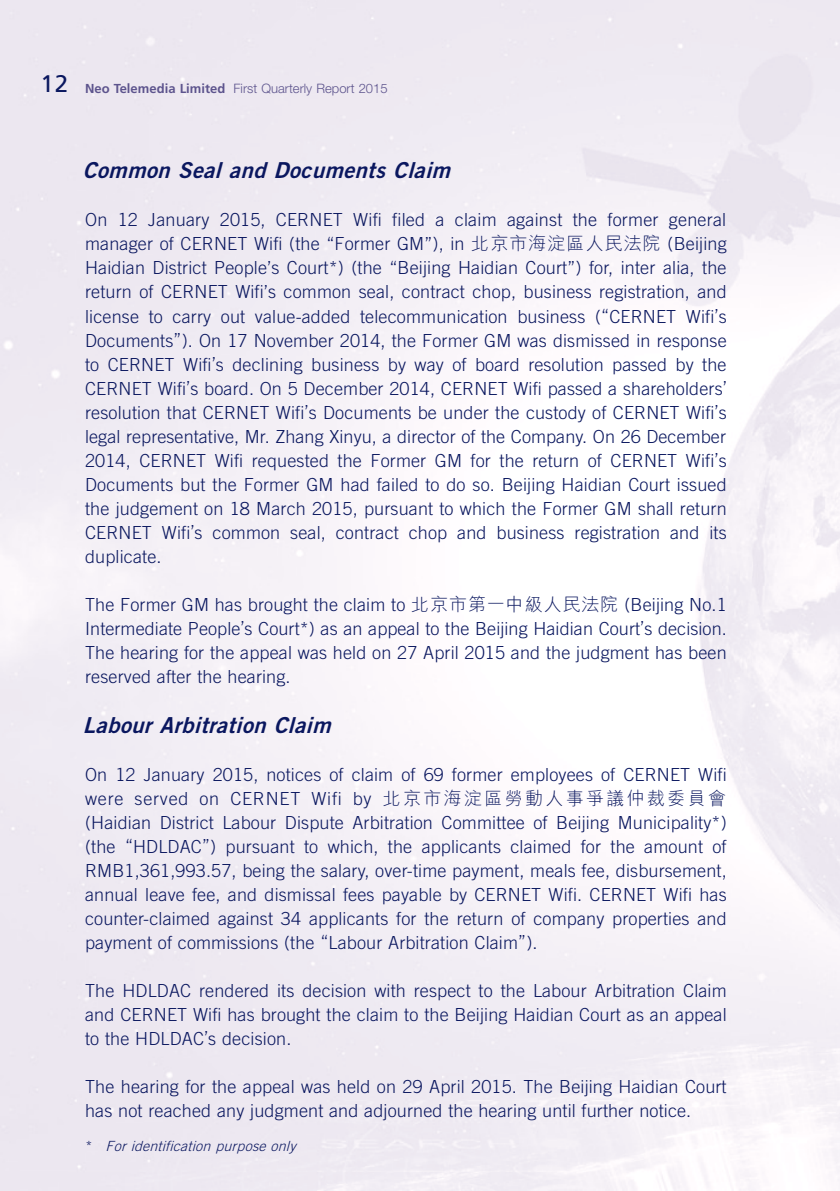
<style>
.page{position:relative;width:840px;height:1191px;background:#fff}
.page>*{position:absolute;margin:0;border:0;box-sizing:border-box;transform-origin:0 0}
.Heading_3{font:italic 22px "Trade Gothic LT Std Bd 2";color:#0a175f}
.Body_Text{font:300 18px/24px "Trade Gothic LT Std";letter-spacing:.01em;color:#0a175f;text-align:justify}
.t1{font:italic 300 14px "Trade Gothic LT Std";color:#0a175f}
.t2{font:300 13px "Helvetica Neue LT Std";letter-spacing:.005em;color:#5d548d}
.s1{font-family:"Frutiger LT Std";font-weight:400;font-size:24px;color:#0a175f}
.s2{font-family:"Frutiger LT Std";font-weight:700}
.s3{font-family:"M Hei HK"}
.s4{font-style:normal}
</style>
<div class="page">
<p class="t2" style="left:41px;top:80px;width:348px"><span class="s1">12</span> <span class="s2">Neo Telemedia Limited</span> First Quarterly Report 2015</p>
<p class="Heading_3" style="left:83px;top:157px;width:375px">Common Seal and Documents Claim</p>
<p class="Body_Text" style="left:85px;top:208px;width:643px">On 12 January 2015, CERNET Wifi filed a claim against the former general manager of CERNET Wifi (the “Former GM”), in <span class="s3">北京市海淀區人民法院</span> (Beijing Haidian District People’s Court*) (the “Beijing Haidian Court”) for, inter alia, the return of CERNET Wifi’s common seal, contract chop, business registration, and license to carry out value-added telecommunication business (“CERNET Wifi’s Documents”). On 17 November 2014, the Former GM was dismissed in response to CERNET Wifi’s declining business by way of board resolution passed by the CERNET Wifi’s board. On 5 December 2014, CERNET Wifi passed a shareholders’ resolution that CERNET Wifi’s Documents be under the custody of CERNET Wifi’s legal representative, Mr. Zhang Xinyu, a director of the Company. On 26 December 2014, CERNET Wifi requested the Former GM for the return of CERNET Wifi’s Documents but the Former GM had failed to do so. Beijing Haidian Court issued the judgement on 18 March 2015, pursuant to which the Former GM shall return CERNET Wifi’s common seal, contract chop and business registration and its duplicate.</p>
<p class="Body_Text" style="left:85px;top:592px;width:642px">The Former GM has brought the claim to <span class="s3">北京市第一中級人民法院</span> (Beijing No.1<br>Intermediate People’s Court*) as an appeal to the Beijing Haidian Court’s decision.<br>The hearing for the appeal was held on 27 April 2015 and the judgment has been reserved after the hearing.</p>
<p class="Heading_3" style="left:83px;top:711px;width:256px">Labour Arbitration Claim</p>
<p class="Body_Text" style="left:85px;top:762px;width:642px">On 12 January 2015, notices of claim of 69 former employees of CERNET Wifi were served on CERNET Wifi by <span class="s3">北京市海淀區勞動人事爭議仲裁委員會</span>(Haidian District Labour Dispute Arbitration Committee of Beijing Municipality*) (the “HDLDAC”) pursuant to which, the applicants claimed for the amount of RMB1,361,993.57, being the salary, over-time payment, meals fee, disbursement, annual leave fee, and dismissal fees payable by CERNET Wifi. CERNET Wifi has counter-claimed against 34 applicants for the return of company properties and payment of commissions (the “Labour Arbitration Claim”).</p>
<p class="Body_Text" style="left:85px;top:978px;width:642px">The HDLDAC rendered its decision with respect to the Labour Arbitration Claim and CERNET Wifi has brought the claim to the Beijing Haidian Court as an appeal to the HDLDAC’s decision.</p>
<p class="Body_Text" style="left:85px;top:1074px;width:642px">The hearing for the appeal was held on 29 April 2015. The Beijing Haidian Court has not reached any judgment and adjourned the hearing until further notice.</p>
<p class="t1" style="left:85px;top:1137px;width:216px"><span class="s4">*</span> For identification purpose only</p>
</div>
